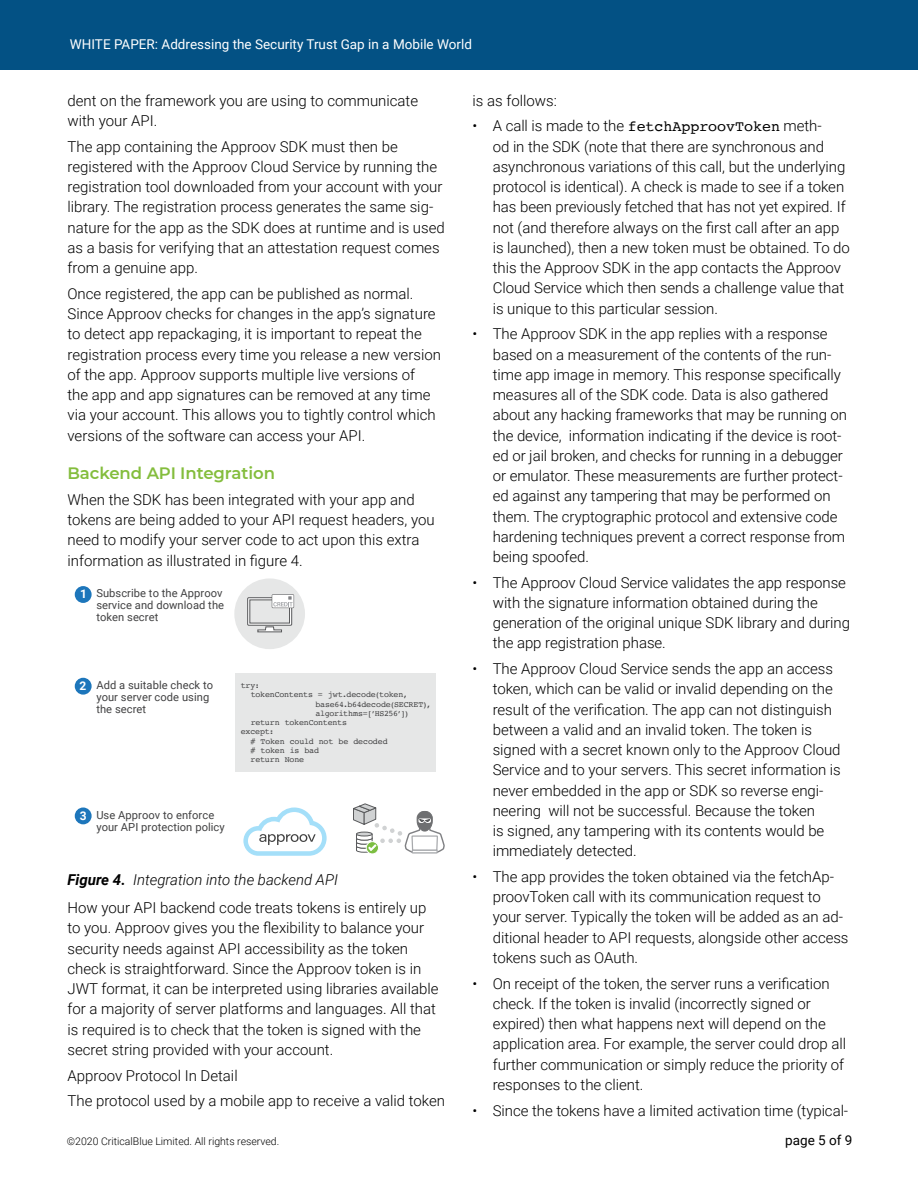
<style>
.page{position:relative;width:918px;height:1188px;background:#fff}
.page>*{position:absolute;margin:0;border:0;box-sizing:border-box;transform-origin:0 0}
.t1{font:600 16.5px "Montserrat";letter-spacing:-.005em;color:#84bd3d}
.t2{font:300 15px/20.2px "Roboto";letter-spacing:-.005em;color:#000}
.t3{font:13.5px "Roboto";color:#fff}
.t4{font:13.5px "Roboto";color:#000}
.t5{font:700 12px "Roboto";color:#fff}
.t6{font:11.1px/11.7px "Roboto";letter-spacing:.005em;color:#414142}
.t7{font:300 10.5px "Roboto";color:#000}
.t8{font:8.25px "Courier";letter-spacing:-.02em;color:#414142}
.s1{font-weight:700;font-style:italic}
.s2{font-style:italic}
.s3{font-family:"Courier";font-weight:400}
</style>
<div class="page">
<div style="left:0;top:0;width:918px;height:69px;background:#035184"></div>
<svg style="left:243px;top:808px;width:84px;height:48px"></svg>
<div style="left:75px;top:586px;width:17px;height:17px;background:#1d76bb;border-radius:50%"></div>
<div style="left:75px;top:678px;width:17px;height:17px;background:#1d76bb;border-radius:50%"></div>
<div style="left:75px;top:808px;width:17px;height:16px;background:#1d76bb;border-radius:50%"></div>
<div style="left:235px;top:673px;width:200px;height:98px;background:#e6e7e7"></div>
<div style="left:234px;top:578px;width:71px;height:71px;background:#e6e7e7;border-radius:50%"></div>
<div style="left:272px;top:594px;width:22px;height:14px;background:#98999b"></div>
<svg style="left:272px;top:595px;width:22px;height:13px"></svg>
<svg style="left:247px;top:596px;width:46px;height:37px"></svg>
<svg style="left:353px;top:803px;width:92px;height:51px"></svg>
<p class="t3" style="left:70px;top:35px;width:404px">WHITE PAPER: Addressing the Security Trust Gap in a Mobile World</p>
<p class="t2" style="left:68px;top:90px;width:352px">dent on the framework you are using to communicate with your API.</p>
<p class="t2" style="left:68px;top:136px;width:379px">The app containing the Approov SDK must then be registered with the Approov Cloud Service by running the registration tool downloaded from your account with your library. The registration process generates the same sig&shy;nature for the app as the SDK does at runtime and is used as a basis for verifying that an attestation request comes from a genuine app.</p>
<p class="t2" style="left:68px;top:283px;width:375px">Once registered, the app can be published as normal.<br>Since Approov checks for changes in the app’s signature to detect app repackaging, it is important to repeat the registration process every time you release a new version of the app. Approov supports multiple live versions of<br>the app and app signatures can be removed at any time via your account. This allows you to tightly control which versions of the software can access your API.</p>
<p class="t1" style="left:68px;top:462px;width:209px">Backend API Integration</p>
<p class="t2" style="left:68px;top:489px;width:369px">When the SDK has been integrated with your app and tokens are being added to your API request headers, you need to modify your server code to act upon this extra information as illustrated in figure 4.</p>
<p class="t6" style="left:96px;top:587px;width:129px">Subscribe to the Approov service and download the token secret</p>
<p class="t5" style="left:80px;top:586px;width:8px">1</p>
<p class="t5" style="left:80px;top:677px;width:8px">2</p>
<p class="t6" style="left:96px;top:679px;width:118px">Add a suitable check to your server code using the secret</p>
<p class="t8" style="left:241px;top:679px;width:21px">try:</p>
<p class="t8" style="left:251px;top:688px;width:159px">tokenContents = jwt.decode(token,</p>
<p class="t8" style="left:315px;top:698px;width:117px">base64.b64decode(SECRET),</p>
<p class="t8" style="left:315px;top:707px;width:95px">algorithms=[’HS256’])</p>
<p class="t8" style="left:251px;top:716px;width:98px">return tokenContents</p>
<p class="t8" style="left:241px;top:725px;width:35px">except:</p>
<p class="t8" style="left:251px;top:735px;width:139px"># Token could not be decoded</p>
<p class="t8" style="left:251px;top:744px;width:70px"># token is bad</p>
<p class="t8" style="left:251px;top:753px;width:55px">return None</p>
<p class="t5" style="left:80px;top:807px;width:8px">3</p>
<p class="t6" style="left:96px;top:809px;width:130px">Use Approov to enforce your API protection policy</p>
<p class="t2" style="left:68px;top:866px;width:360px;line-height:27.8px"><span class="s1">Figure 4.</span> <span class="s2">Integration into the backend API<br></span>How your API backend code treats tokens is entirely up</p>
<p class="t2" style="left:68px;top:917px;width:373px">to you. Approov gives you the flexibility to balance your security needs against API accessibility as the token check is straightforward. Since the Approov token is in JWT format, it can be interpreted using libraries available for a majority of server platforms and languages. All that is required is to check that the token is signed with the secret string provided with your account.</p>
<p class="t2" style="left:68px;top:1062px;width:379px;line-height:25.7px">Approov Protocol In Detail<br>The protocol used by a mobile app to receive a valid token</p>
<p class="t2" style="left:472px;top:90px;width:86px">is as follows:</p>
<p class="t2" style="left:493px;top:115px;width:359px;text-indent:-20px">• A call is made to the <span class="s3">fetchApproovToken</span> meth-<br>od in the SDK (note that there are synchronous and asynchronous variations of this call, but the underlying protocol is identical). A check is made to see if a token has been previously fetched that has not yet expired. If not (and therefore always on the first call after an app is launched), then a new token must be obtained. To do this the Approov SDK in the app contacts the Approov Cloud Service which then sends a challenge value that is unique to this particular session.</p>
<p class="t2" style="left:493px;top:323px;width:356px;text-indent:-20px">• The Approov SDK in the app replies with a response based on a measurement of the contents of the run&shy;time app image in memory. This response specifically measures all of the SDK code. Data is also gathered about any hacking frameworks that may be running on the device, information indicating if the device is root&shy;ed or jail broken, and checks for running in a debugger or emulator. These measurements are further protect&shy;ed against any tampering that may be performed on them. The cryptographic protocol and extensive code hardening techniques prevent a correct response from being spoofed.</p>
<p class="t2" style="left:493px;top:572px;width:359px;text-indent:-20px">• The Approov Cloud Service validates the app response with the signature information obtained during the generation of the original unique SDK library and during the app registration phase.</p>
<p class="t2" style="left:493px;top:658px;width:350px;text-indent:-20px">• The Approov Cloud Service sends the app an access token, which can be valid or invalid depending on the result of the verification. The app can not distinguish between a valid and an invalid token. The token is signed with a secret known only to the Approov Cloud Service and to your servers. This secret information is never embedded in the app or SDK so reverse engi&shy;neering will not be successful. Because the token<br>is signed, any tampering with its contents would be immediately detected.</p>
<p class="t2" style="left:493px;top:866px;width:357px;text-indent:-20px">• The app provides the token obtained via the fetchAp&shy;proovToken call with its communication request to your server. Typically the token will be added as an ad&shy;ditional header to API requests, alongside other access tokens such as OAuth.</p>
<p class="t2" style="left:493px;top:973px;width:355px;text-indent:-20px">• On receipt of the token, the server runs a verification check. If the token is invalid (incorrectly signed or expired) then what happens next will depend on the application area. For example, the server could drop all further communication or simply reduce the priority of responses to the client.</p>
<p class="t2" style="left:472px;top:1100px;width:377px">• Since the tokens have a limited activation time (typical-</p>
<p class="t7" style="left:67px;top:1134px;width:214px">©2020 CriticalBlue Limited. All rights reserved.</p>
<p class="t4" style="left:785px;top:1131px;width:69px">page 5 of 9</p>
</div>
